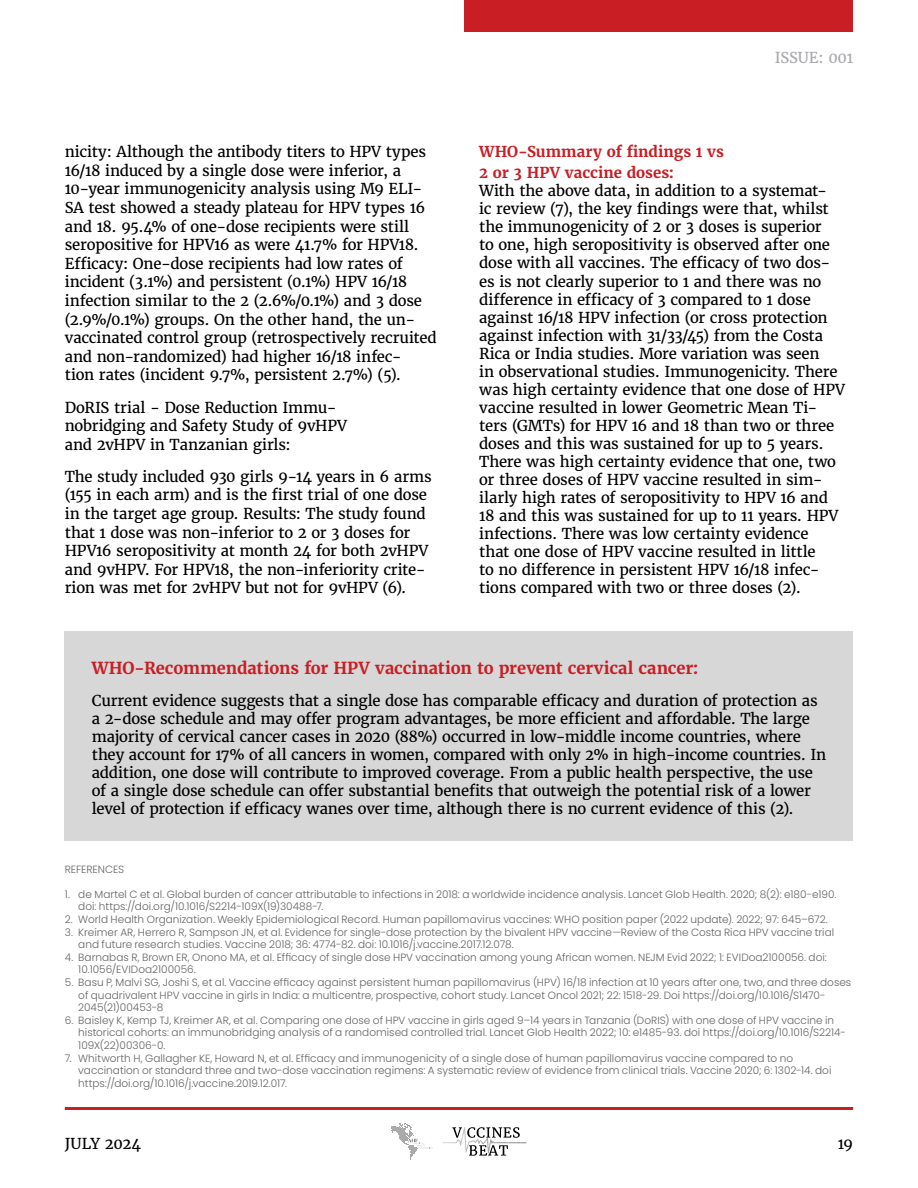
<style>
.page{position:relative;width:918px;height:1188px;background:#fff}
.page>*{position:absolute;margin:0;border:0;box-sizing:border-box;transform-origin:0 0}
.t1{font:700 16.5px "Merriweather";letter-spacing:-.005em;color:#c81e24}
.t2{font:15px/18px "Merriweather";letter-spacing:-.015em;color:#000}
.t3{font:700 15px/21px "Merriweather";color:#c81e24}
.t4{font:15px "Merriweather";letter-spacing:-.015em;color:#a8a9ad}
.t5{font:300 10.5px/12.6px "Poppins";color:#636363}
</style>
<div class="page">
<div style="left:464px;top:0;width:389px;height:31px;background:#c81e24"></div>
<hr style="left:65px;top:1107px;width:788px;height:3px;background:#c81e24">
<svg style="left:392px;top:1123px;width:41px;height:37px"></svg>
<svg style="left:443px;top:1127px;width:83px;height:29px"></svg>
<div style="left:65px;top:631px;width:788px;height:210px;background:#d7d7d7"></div>
<p class="t2" style="left:65px;top:143px;width:374px;line-height:18.6px">nicity: Although the antibody titers to HPV types 16/18 induced by a single dose were inferior, a 10-year immunogenicity analysis using M9 ELI-SA test showed a steady plateau for HPV types 16 and 18. 95.4% of one-dose recipients were still seropositive for HPV16 as were 41.7% for HPV18.<br>Efficacy: One-dose recipients had low rates of incident (3.1%) and persistent (0.1%) HPV 16/18 infection similar to the 2 (2.6%/0.1%) and 3 dose (2.9%/0.1%) groups. On the other hand, the un&shy;vaccinated control group (retrospectively recruited and non-randomized) had higher 16/18 infec-<br>tion rates (incident 9.7%, persistent 2.7%) (5).</p>
<p class="t2" style="left:65px;top:398px;width:284px;line-height:18.6px">DoRIS trial - Dose Reduction Immu&shy;nobridging and Safety Study of 9vHPV and 2vHPV in Tanzanian girls:</p>
<p class="t2" style="left:65px;top:467px;width:369px;line-height:18.6px">The study included 930 girls 9-14 years in 6 arms (155 in each arm) and is the first trial of one dose in the target age group. Results: The study found that 1 dose was non-inferior to 2 or 3 doses for HPV16 seropositivity at month 24 for both 2vHPV and 9vHPV. For HPV18, the non-inferiority crite&shy;rion was met for 2vHPV but not for 9vHPV (6).</p>
<p class="t4" style="left:775px;top:49px;width:80px">ISSUE: 001</p>
<p class="t3" style="left:479px;top:141px;width:246px">WHO-Summary of findings 1 vs<br>2 or 3 HPV vaccine doses:</p>
<p class="t2" style="left:479px;top:182px;width:367px">With the above data, in addition to a systemat-<br>ic review (7), the key findings were that, whilst the immunogenicity of 2 or 3 doses is superior<br>to one, high seropositivity is observed after one dose with all vaccines. The efficacy of two dos&shy;es is not clearly superior to 1 and there was no difference in efficacy of 3 compared to 1 dose against 16/18 HPV infection (or cross protection against infection with 31/33/45) from the Costa Rica or India studies. More variation was seen<br>in observational studies. Immunogenicity. There was high certainty evidence that one dose of HPV vaccine resulted in lower Geometric Mean Ti&shy;ters (GMTs) for HPV 16 and 18 than two or three doses and this was sustained for up to 5 years.<br>There was high certainty evidence that one, two or three doses of HPV vaccine resulted in sim&shy;ilarly high rates of seropositivity to HPV 16 and 18 and this was sustained for up to 11 years. HPV infections. There was low certainty evidence<br>that one dose of HPV vaccine resulted in little<br>to no difference in persistent HPV 16/18 infec&shy;tions compared with two or three doses (2).</p>
<p class="t1" style="left:92px;top:658px;width:608px">WHO-Recommendations for HPV vaccination to prevent cervical cancer:</p>
<p class="t2" style="left:92px;top:691px;width:736px">Current evidence suggests that a single dose has comparable efficacy and duration of protection as a 2-dose schedule and may offer program advantages, be more efficient and affordable. The large majority of cervical cancer cases in 2020 (88%) occurred in low-middle income countries, where they account for 17% of all cancers in women, compared with only 2% in high-income countries. In addition, one dose will contribute to improved coverage. From a public health perspective, the use of a single dose schedule can offer substantial benefits that outweigh the potential risk of a lower level of protection if efficacy wanes over time, although there is no current evidence of this (2).</p>
<p class="t5" style="left:65px;top:863px;width:61px">REFERENCES</p>
<p class="t5" style="left:78px;top:888px;width:760px;text-indent:-14px">1. de Martel C et al. Global burden of cancer attributable to infections in 2018: a worldwide incidence analysis. Lancet Glob Health. 2020; 8(2): e180-e190. doi: https://doi.org/10.1016/S2214-109X(19)30488-7.</p>
<p class="t5" style="left:65px;top:913px;width:764px">2. World Health Organization. Weekly Epidemiological Record. Human papillomavirus vaccines: WHO position paper (2022 update). 2022; 97: 645–672.</p>
<p class="t5" style="left:78px;top:926px;width:757px;text-indent:-14px">3. Kreimer AR, Herrero R, Sampson JN, et al. Evidence for single-dose protection by the bivalent HPV vaccine—Review of the Costa Rica HPV vaccine trial and future research studies. Vaccine 2018; 36: 4774-82. doi: 10.1016/j.vaccine.2017.12.078.</p>
<p class="t5" style="left:78px;top:951px;width:750px;text-indent:-14px">4. Barnabas R, Brown ER, Onono MA, et al. Efficacy of single dose HPV vaccination among young African women. NEJM Evid 2022; 1: EVIDoa2100056. doi:<br>10.1056/EVIDoa2100056.</p>
<p class="t5" style="left:78px;top:976px;width:774px;text-indent:-14px">5. Basu P, Malvi SG, Joshi S, et al. Vaccine efficacy against persistent human papillomavirus (HPV) 16/18 infection at 10 years after one, two, and three doses of quadrivalent HPV vaccine in girls in India: a multicentre, prospective, cohort study. Lancet Oncol 2021; 22: 1518-29. Doi https://doi.org/10.1016/S1470-<br>2045(21)00453-8</p>
<p class="t5" style="left:78px;top:1014px;width:769px;text-indent:-14px">6. Baisley K, Kemp TJ, Kreimer AR, et al. Comparing one dose of HPV vaccine in girls aged 9–14 years in Tanzania (DoRIS) with one dose of HPV vaccine in historical cohorts: an immunobridging analysis of a randomised controlled trial. Lancet Glob Health 2022; 10: e1485-93. doi https://doi.org/10.1016/S2214-<br>109X(22)00306-0.</p>
<p class="t5" style="left:78px;top:1052px;width:755px;text-indent:-14px">7. Whitworth H, Gallagher KE, Howard N, et al. Efficacy and immunogenicity of a single dose of human papillomavirus vaccine compared to no vaccination or standard three and two-dose vaccination regimens: A systematic review of evidence from clinical trials. Vaccine 2020; 6: 1302-14. doi https://doi.org/10.1016/j.vaccine.2019.12.017.</p>
<p class="t2" style="left:65px;top:1134px;width:78px">JULY 2024</p>
<p class="t2" style="left:838px;top:1134px;width:17px">19</p>
</div>
